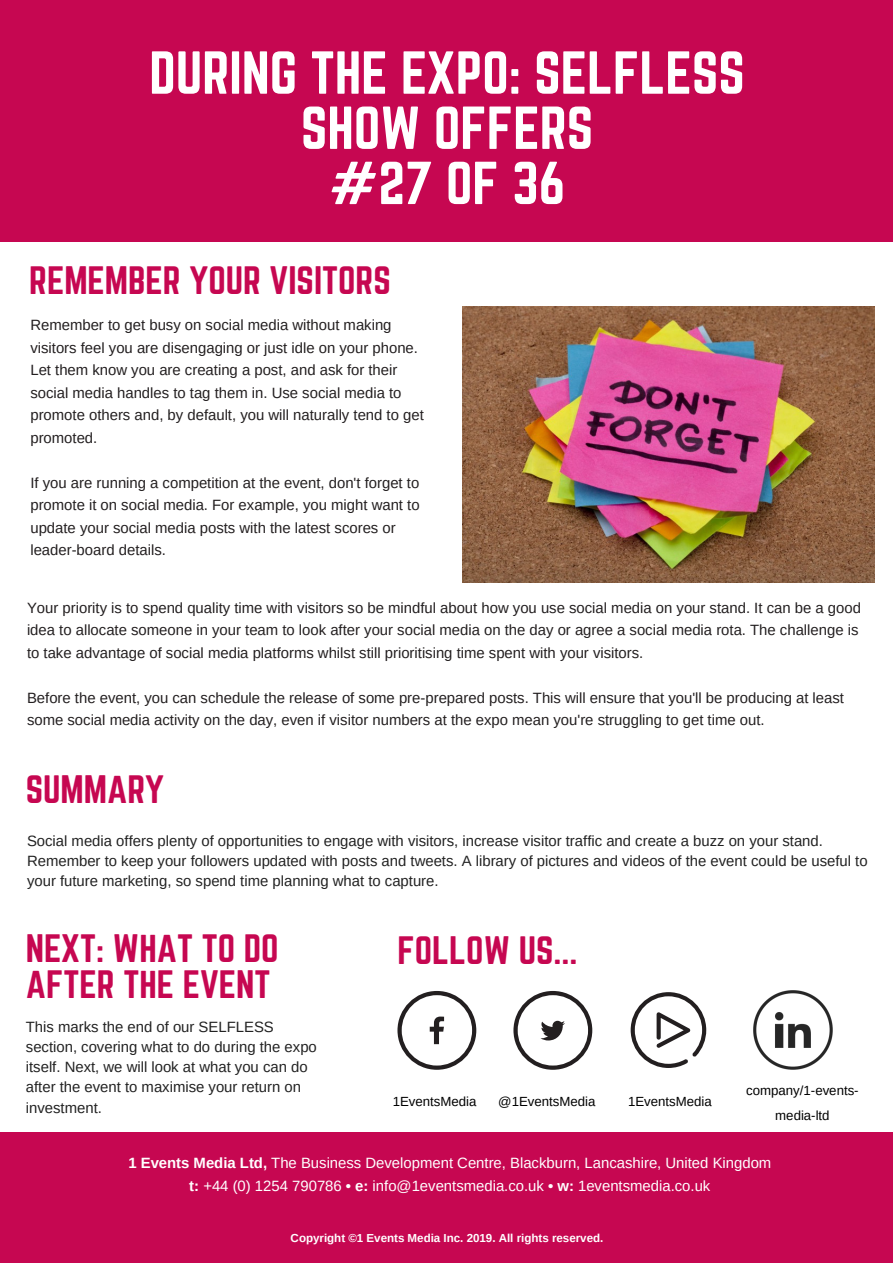
<style>
.page{position:relative;width:893px;height:1263px;background:#fff}
.page>*{position:absolute;margin:0;border:0;box-sizing:border-box;transform-origin:0 0}
.t1{font:52.95px/55.2px "Norwester";color:#fff;text-align:center}
.t2{font:34.8px/36px "Norwester";color:#c60751}
.t3{font:14.85px/22.5px "Arimo";color:#231f20}
.t4{font:14.85px/20.2px "Arimo";color:#222}
.t5{font:14.85px/22.5px "Arimo";color:#fff;text-align:center}
.t6{font:13.2px/24.8px "Arimo";color:#000;text-align:center}
.t7{font:700 11.55px "Arimo";color:#fff}
.s1{font-weight:700}
</style>
<div class="page">
<div style="left:0;top:0;width:893px;height:242px;background:#c60751"></div>
<div style="left:0;top:1132px;width:893px;height:131px;background:#c60751"></div>
<svg style="left:631px;top:992px;width:75px;height:76px"></svg>
<svg style="left:513px;top:991px;width:79px;height:79px"></svg>
<svg style="left:397px;top:991px;width:79px;height:79px"></svg>
<img style="left:753px;top:990px;width:80px;height:80px">
<img style="left:463px;top:306px;width:412px;height:276px">
<h1 class="t1" style="left:149px;top:48px;width:597px">DURING THE EXPO: SELFLESS<br>SHOW OFFERS<br>#27 OF 36</h1>
<h2 class="t2" style="left:29px;top:264px;width:363px">REMEMBER YOUR VISITORS</h2>
<p class="t3" style="left:30px;top:314px;width:395px">Remember to get busy on social media without making visitors feel you are disengaging or just idle on your phone.<br>Let them know you are creating a post, and ask for their social media handles to tag them in. Use social media to promote others and, by default, you will naturally tend to get promoted.</p>
<p class="t3" style="left:30px;top:471px;width:391px">If you are running a competition at the event, don't forget to promote it on social media. For example, you might want to update your social media posts with the latest scores or leader-board details.</p>
<p class="t3" style="left:27px;top:596px;width:835px">Your priority is to spend quality time with visitors so be mindful about how you use social media on your stand. It can be a good idea to allocate someone in your team to look after your social media on the day or agree a social media rota. The challenge is to take advantage of social media platforms whilst still prioritising time spent with your visitors.</p>
<p class="t3" style="left:27px;top:686px;width:818px">Before the event, you can schedule the release of some pre-prepared posts. This will ensure that you'll be producing at least some social media activity on the day, even if visitor numbers at the expo mean you're struggling to get time out.</p>
<h2 class="t2" style="left:26px;top:773px;width:140px">SUMMARY</h2>
<p class="t4" style="left:27px;top:830px;width:842px">Social media offers plenty of opportunities to engage with visitors, increase visitor traffic and create a buzz on your stand.<br>Remember to keep your followers updated with posts and tweets. A library of pictures and videos of the event could be useful to your future marketing, so spend time planning what to capture.</p>
<h2 class="t2" style="left:26px;top:932px;width:254px">NEXT: WHAT TO DO<br>AFTER THE EVENT</h2>
<h2 class="t2" style="left:397px;top:934px;width:182px">FOLLOW US...</h2>
<p class="t4" style="left:26px;top:1016px;width:292px">This marks the end of our SELFLESS section, covering what to do during the expo itself. Next, we will look at what you can do after the event to maximise your return on investment.</p>
<p class="t6" style="left:393px;top:1089px;width:85px">1EventsMedia</p>
<p class="t6" style="left:498px;top:1089px;width:99px">@1EventsMedia</p>
<p class="t6" style="left:628px;top:1089px;width:85px">1EventsMedia</p>
<p class="t6" style="left:746px;top:1078px;width:114px">company/1-events&shy;media-ltd</p>
<p class="t5" style="left:128px;top:1151px;width:644px"><span class="s1">1 Events Media Ltd,</span> The Business Development Centre, Blackburn, Lancashire, United Kingdom <span class="s1">t:</span> +44 (0) 1254 790786 <span class="s1">• e:</span> info@1eventsmedia.co.uk <span class="s1">• w:</span> 1eventsmedia.co.uk</p>
<p class="t7" style="left:291px;top:1231px;width:314px">Copyright ©1 Events Media Inc. 2019. All rights reserved.</p>
</div>
